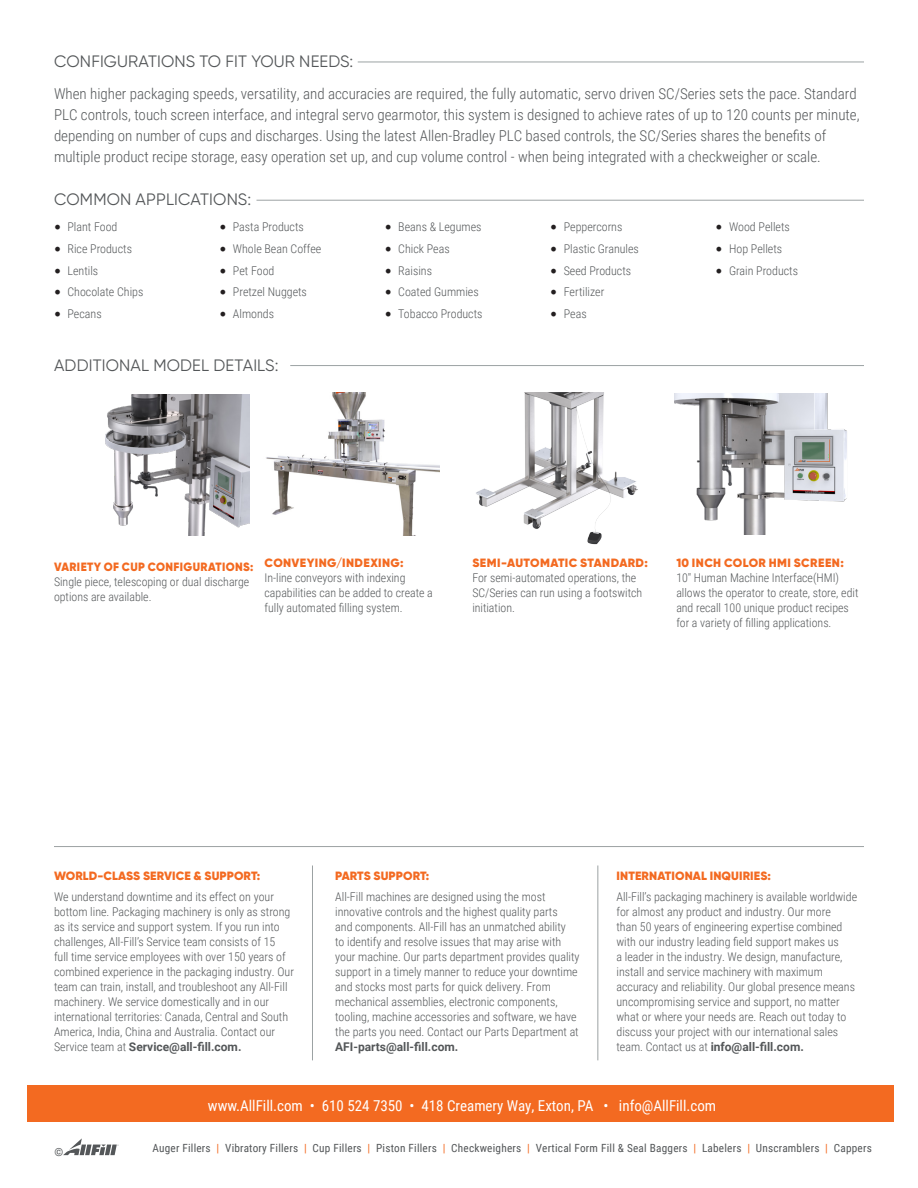
<style>
.page{position:relative;width:918px;height:1188px;background:#fff}
.page>*{position:absolute;margin:0;border:0;box-sizing:border-box;transform-origin:0 0}
.t1{font:16.5px "Gilroy";letter-spacing:.01em;color:#545759}
.t2{font:300 15px/21px "Roboto Condensed";color:#545759}
.t3{font:15px "Roboto Condensed";color:#fff}
.Para_Title{font:300 12px/15px "Roboto Condensed";color:#545759}
.CONTENTS{font:900 12px "Gilroy";letter-spacing:.02em;color:#f36a21}
.t4{font:700 12px "Roboto";color:#545759}
.CONTENTS-2{font:900 12px "Gilroy";letter-spacing:.02em;color:#f36a21;scale:.95 1}
.t5{font:11.25px "Roboto Condensed";letter-spacing:.02em;color:#545759}
.s1{font-family:"Minion Pro";font-weight:400;font-size:18px;color:#231f20}
.s2{font-family:"Roboto Condensed";font-weight:300}
.s3{color:#f36a21}
</style>
<div class="page">
<div style="left:27px;top:1085px;width:867px;height:37px;background:#f36a21"></div>
<hr style="left:54px;top:846px;width:810px;height:1px;background:#9ca2a3">
<hr style="left:312px;top:865px;width:1px;height:195px;background:#9ca2a3">
<hr style="left:597px;top:865px;width:1px;height:195px;background:#9ca2a3">
<svg style="left:63px;top:1138px;width:56px;height:17px"></svg>
<hr style="left:358px;top:62px;width:506px;height:1px;background:#9ca2a3">
<hr style="left:290px;top:365px;width:574px;height:1px;background:#9ca2a3">
<img style="left:266px;top:392px;width:174px;height:143px">
<img style="left:105px;top:395px;width:144px;height:140px">
<img style="left:674px;top:393px;width:173px;height:142px">
<img style="left:476px;top:392px;width:162px;height:153px">
<hr style="left:256px;top:200px;width:608px;height:1px;background:#9ca2a3">
<p class="t1" style="left:54px;top:51px;width:301px">CONFIGURATIONS TO FIT YOUR NEEDS:</p>
<p class="t2" style="left:54px;top:82px;width:807px">When higher packaging speeds, versatility, and accuracies are required, the fully automatic, servo driven SC/Series sets the pace. Standard PLC controls, touch screen interface, and integral servo gearmotor, this system is designed to achieve rates of up to 120 counts per minute, depending on number of cups and discharges. Using the latest Allen-Bradley PLC based controls, the SC/Series shares the benefits of multiple product recipe storage, easy operation set up, and cup volume control - when being integrated with a checkweigher or scale.</p>
<p class="t1" style="left:54px;top:190px;width:199px">COMMON APPLICATIONS:</p>
<p class="Para_Title" style="left:54px;top:219px;width:65px"><span class="s1">•</span> Plant Food</p>
<p class="Para_Title" style="left:54px;top:241px;width:80px"><span class="s1">•</span> Rice Products</p>
<p class="Para_Title" style="left:54px;top:262px;width:46px"><span class="s1">•</span> Lentils</p>
<p class="Para_Title" style="left:54px;top:284px;width:91px"><span class="s1">•</span> Chocolate Chips</p>
<p class="Para_Title" style="left:54px;top:306px;width:49px"><span class="s1">•</span> Pecans</p>
<p class="Para_Title" style="left:219px;top:219px;width:86px"><span class="s1">•</span> Pasta Products</p>
<p class="Para_Title" style="left:219px;top:241px;width:104px"><span class="s1">•</span> Whole Bean Coffee</p>
<p class="Para_Title" style="left:219px;top:262px;width:57px"><span class="s1">•</span> Pet Food</p>
<p class="Para_Title" style="left:219px;top:284px;width:89px"><span class="s1">•</span> Pretzel Nuggets</p>
<p class="Para_Title" style="left:219px;top:306px;width:56px"><span class="s1">•</span> Almonds</p>
<p class="t1" style="left:54px;top:355px;width:226px">ADDITIONAL MODEL DETAILS:</p>
<p class="Para_Title" style="left:385px;top:219px;width:98px"><span class="s1">•</span> Beans &amp; Legumes</p>
<p class="Para_Title" style="left:385px;top:241px;width:66px"><span class="s1">•</span> Chick Peas</p>
<p class="Para_Title" style="left:385px;top:262px;width:49px"><span class="s1">•</span> Raisins</p>
<p class="Para_Title" style="left:385px;top:284px;width:95px"><span class="s1">•</span> Coated Gummies</p>
<p class="Para_Title" style="left:385px;top:306px;width:99px"><span class="s1">•</span> Tobacco Products</p>
<p class="Para_Title" style="left:550px;top:219px;width:74px"><span class="s1">•</span> Peppercorns</p>
<p class="Para_Title" style="left:550px;top:241px;width:90px"><span class="s1">•</span> Plastic Granules</p>
<p class="Para_Title" style="left:550px;top:262px;width:83px"><span class="s1">•</span> Seed Products</p>
<p class="Para_Title" style="left:550px;top:284px;width:56px"><span class="s1">•</span> Fertilizer</p>
<p class="Para_Title" style="left:550px;top:306px;width:38px"><span class="s1">•</span> Peas</p>
<p class="Para_Title" style="left:716px;top:219px;width:76px"><span class="s1">•</span> Wood Pellets</p>
<p class="Para_Title" style="left:716px;top:241px;width:68px"><span class="s1">•</span> Hop Pellets</p>
<p class="Para_Title" style="left:716px;top:262px;width:84px"><span class="s1">•</span> Grain Products</p>
<p class="CONTENTS-2" style="left:54px;top:559px;width:211px">VARIETY OF CUP CONFIGURATIONS:</p>
<p class="Para_Title" style="left:54px;top:574px;width:197px">Single piece, telescoping or dual discharge options are available.</p>
<p class="CONTENTS" style="left:265px;top:555px;width:141px">CONVEYING/INDEXING:</p>
<p class="Para_Title" style="left:265px;top:570px;width:170px">In-line conveyors with indexing capabilities can be added to create a fully automated filling system.</p>
<p class="CONTENTS" style="left:472px;top:555px;width:177px">SEMI-AUTOMATIC STANDARD:</p>
<p class="Para_Title" style="left:472px;top:570px;width:171px">For semi-automated operations, the<br>SC/Series can run using a footswitch initiation.</p>
<p class="CONTENTS" style="left:676px;top:555px;width:169px">10 INCH COLOR HMI SCREEN:</p>
<p class="Para_Title" style="left:676px;top:570px;width:184px">10" Human Machine Interface(HMI) allows the operator to create, store, edit and recall 100 unique product recipes for a variety of filling applications.</p>
<p class="CONTENTS" style="left:54px;top:868px;width:208px">WORLD-CLASS SERVICE &amp; SUPPORT:</p>
<p class="Para_Title" style="left:54px;top:889px;width:242px">We understand downtime and its effect on your bottom line. Packaging machinery is only as strong as its service and support system. If you run into challenges, All-Fill’s Service team consists of 15<br>full time service employees with over 150 years of combined experience in the packaging industry. Our team can train, install, and troubleshoot any All-Fill machinery. We service domestically and in our international territories: Canada, Central and South America, India, China and Australia. Contact our</p>
<p class="t4" style="left:54px;top:1039px;width:189px"><span class="s2">Service team at</span> Service@all-fill.com.</p>
<p class="CONTENTS" style="left:335px;top:868px;width:96px">PARTS SUPPORT:</p>
<p class="Para_Title" style="left:335px;top:889px;width:246px">All-Fill machines are designed using the most innovative controls and the highest quality parts<br>and components. All-Fill has an unmatched ability<br>to identify and resolve issues that may arise with your machine. Our parts department provides quality support in a timely manner to reduce your downtime and stocks most parts for quick delivery. From mechanical assemblies, electronic components, tooling, machine accessories and software, we have the parts you need. Contact our Parts Department at</p>
<p class="t4" style="left:335px;top:1039px;width:125px">AFI-parts@all-fill.com.</p>
<p class="CONTENTS" style="left:617px;top:868px;width:156px">INTERNATIONAL INQUIRIES:</p>
<p class="Para_Title" style="left:616px;top:889px;width:242px">All-Fill’s packaging machinery is available worldwide for almost any product and industry. Our more<br>than 50 years of engineering expertise combined with our industry leading field support makes us<br>a leader in the industry. We design, manufacture, install and service machinery with maximum accuracy and reliability. Our global presence means uncompromising service and support, no matter what or where your needs are. Reach out today to discuss your project with our international sales</p>
<p class="t4" style="left:616px;top:1039px;width:189px"><span class="s2">team. Contact us at</span> info@all-fill.com.</p>
<p class="t5" style="left:54px;top:1144px;width:10px">©</p>
<p class="t3" style="left:208px;top:1096px;width:510px">www.AllFill.com • 610 524 7350 • 418 Creamery Way, Exton, PA • info@AllFill.com</p>
<p class="t5" style="left:152px;top:1140px;width:721px">Auger Fillers <span class="s3">|</span> Vibratory Fillers <span class="s3">|</span> Cup Fillers <span class="s3">|</span> Piston Fillers <span class="s3">|</span> Checkweighers <span class="s3">|</span> Vertical Form Fill &amp; Seal Baggers <span class="s3">|</span> Labelers <span class="s3">|</span> Unscramblers <span class="s3">|</span> Cappers</p>
</div>
